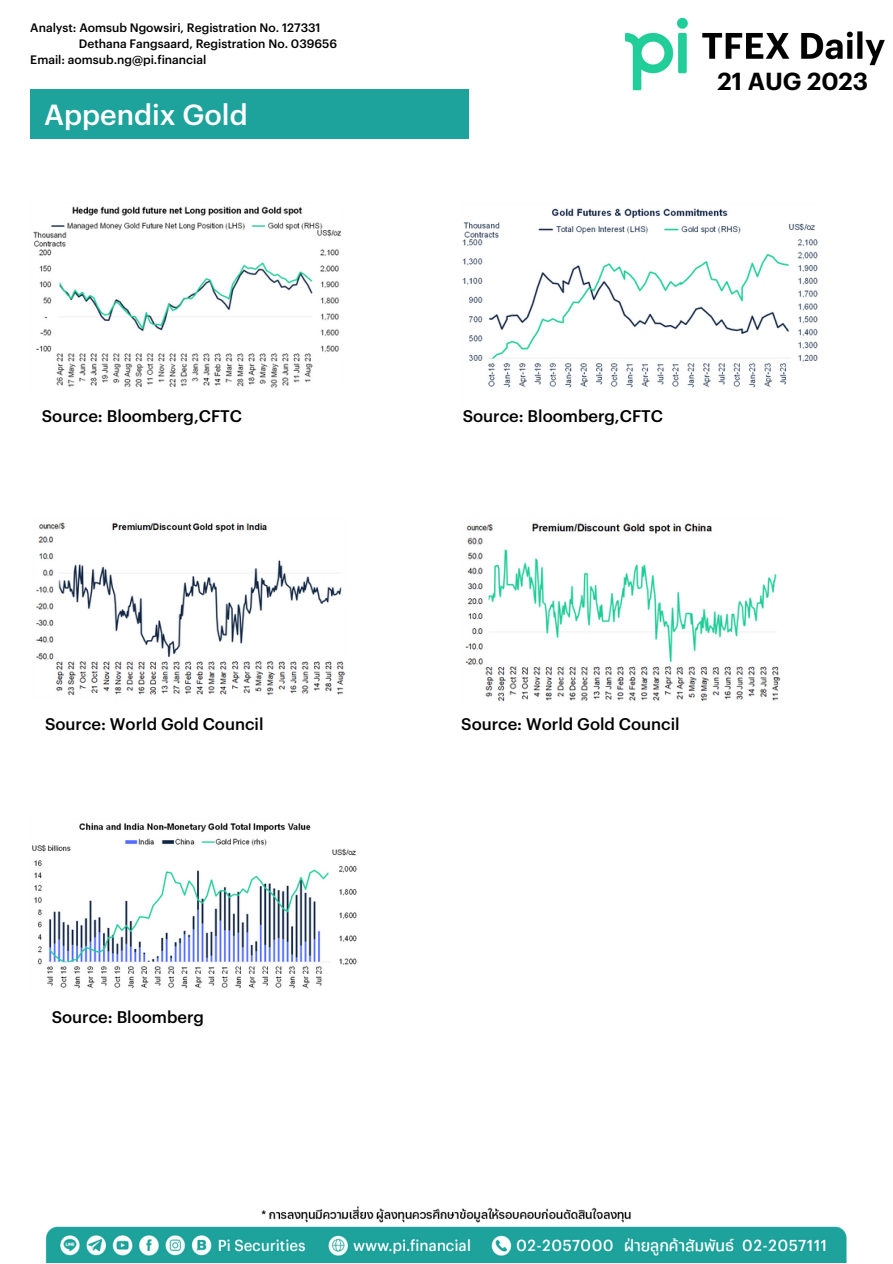
<style>
.page{position:relative;width:893px;height:1264px;background:#fff}
.page>*{position:absolute;margin:0;border:0;box-sizing:border-box;transform-origin:0 0}
.t1{font:500 28.5px "Graphik TH";color:#fff}
.t2{font:600 24.15px "Graphik TH";color:#000}
.t3{font:500 16.5px "Graphik TH";color:#000}
.t4{font:500 12px "Graphik TH";color:#000}
</style>
<div class="page">
<div style="left:30px;top:90px;width:438px;height:49px;background:#1da39c"></div>
<img style="left:45px;top:1206px;width:802px;height:55px">
<img style="left:624px;top:17px;width:261px;height:74px">
<img style="left:33px;top:206px;width:308px;height:182px">
<img style="left:462px;top:208px;width:356px;height:180px">
<img style="left:465px;top:523px;width:316px;height:178px">
<img style="left:36px;top:522px;width:309px;height:174px">
<img style="left:32px;top:823px;width:325px;height:166px">
<p class="t4" style="left:30px;top:19px;width:292px">Analyst: Aomsub Ngowsiri, Registration No. 127331</p>
<p class="t4" style="left:79px;top:35px;width:260px">Dethana Fangsaard, Registration No. 039656</p>
<p class="t4" style="left:30px;top:51px;width:177px">Email: aomsub.ng@pi.financial</p>
<p class="t1" style="left:44px;top:93px;width:205px">Appendix Gold</p>
<p class="t2" style="left:717px;top:62px;width:152px">21 AUG 2023</p>
<p class="t3" style="left:42px;top:403px;width:202px">Source: Bloomberg,CFTC</p>
<p class="t3" style="left:462px;top:403px;width:202px">Source: Bloomberg,CFTC</p>
<p class="t3" style="left:45px;top:711px;width:220px">Source: World Gold Council</p>
<p class="t3" style="left:461px;top:711px;width:220px">Source: World Gold Council</p>
<p class="t3" style="left:52px;top:1004px;width:154px">Source: Bloomberg</p>
</div>
